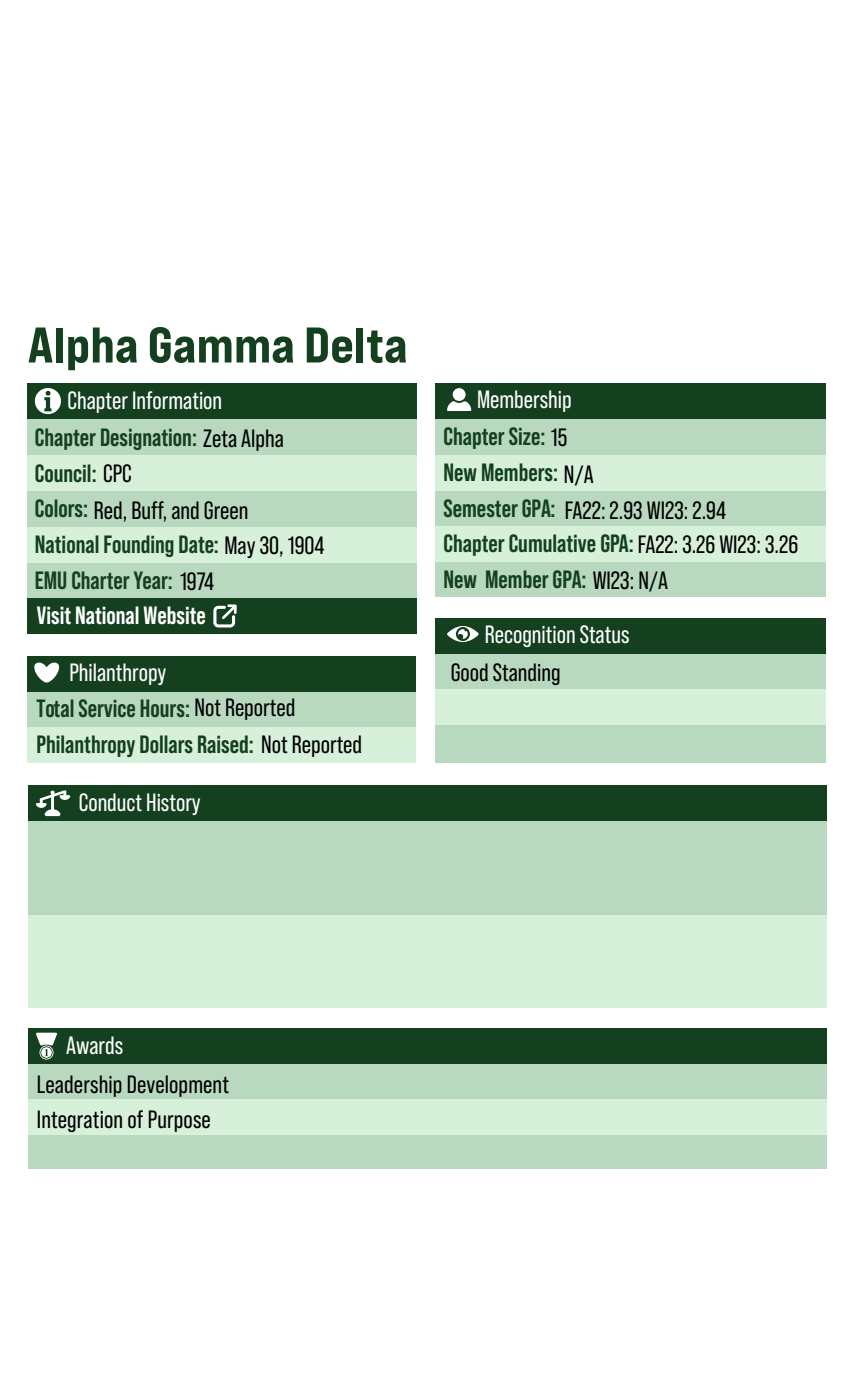
<style>
.page{position:relative;width:854px;height:1375px;background:#fff}
.page>*{position:absolute;margin:0;border:0;box-sizing:border-box;transform-origin:0 0}
.t1{font:50px "Bebas Neue Pro Exp Eb";color:#14401f}
.t2{font:700 25px/35.9px "Bebas Neue Pro";color:#14401f}
.t3{font:25px/36.2px "Bebas Neue Pro";color:#000}
.t4{font:25px "Bebas Neue Pro";color:#fff}
.t5{font:700 25px "Bebas Neue Pro";color:#fff}
.s1{font-weight:400;color:#000}
.s2{font-weight:400;color:#fff}
</style>
<div class="page">
<div style="left:27px;top:419px;width:389px;height:214px;background:#b8d9bf"></div>
<div style="left:27px;top:455px;width:389px;height:36px;background:#d6f0d9"></div>
<div style="left:27px;top:527px;width:389px;height:35px;background:#d6f0d9"></div>
<div style="left:27px;top:598px;width:389px;height:36px;background:#14401f"></div>
<div style="left:27px;top:384px;width:389px;height:35px;background:#14401f"></div>
<svg style="left:35px;top:388px;width:26px;height:26px"></svg>
<div style="left:27px;top:692px;width:388px;height:71px;background:#b8d9bf"></div>
<div style="left:27px;top:728px;width:388px;height:35px;background:#d6f0d9"></div>
<div style="left:27px;top:656px;width:388px;height:36px;background:#14401f"></div>
<svg style="left:34px;top:662px;width:26px;height:21px"></svg>
<div style="left:28px;top:1063px;width:798px;height:106px;background:#b8d9bf"></div>
<div style="left:28px;top:1100px;width:798px;height:35px;background:#d6f0d9"></div>
<div style="left:28px;top:1028px;width:798px;height:35px;background:#14401f"></div>
<svg style="left:36px;top:1033px;width:21px;height:27px"></svg>
<div style="left:28px;top:821px;width:798px;height:185px;background:#b8d9bf"></div>
<div style="left:28px;top:915px;width:798px;height:93px;background:#d6f0d9"></div>
<div style="left:28px;top:785px;width:798px;height:36px;background:#14401f"></div>
<svg style="left:36px;top:790px;width:34px;height:26px"></svg>
<div style="left:435px;top:419px;width:391px;height:178px;background:#b8d9bf"></div>
<div style="left:435px;top:455px;width:391px;height:35px;background:#d6f0d9"></div>
<div style="left:435px;top:384px;width:391px;height:35px;background:#14401f"></div>
<svg style="left:447px;top:401px;width:24px;height:10px"></svg>
<div style="left:453px;top:388px;width:12px;height:13px;background:#fff;border-radius:50%"></div>
<div style="left:436px;top:526px;width:390px;height:35px;background:#d6f0d9"></div>
<div style="left:435px;top:654px;width:391px;height:109px;background:#b8d9bf"></div>
<div style="left:435px;top:690px;width:391px;height:35px;background:#d6f0d9"></div>
<div style="left:435px;top:618px;width:391px;height:36px;background:#14401f"></div>
<svg style="left:447px;top:626px;width:32px;height:16px"></svg>
<svg style="left:213px;top:604px;width:24px;height:24px"></svg>
<h1 class="t1" style="left:28px;top:314px;width:382px">Alpha Gamma Delta</h1>
<p class="t4" style="left:68px;top:386px;width:156px">Chapter Information</p>
<p class="t2" style="left:35px;top:419px;width:186px;line-height:35.8px">Chapter Designation:<br>Council: <span class="s1">CPC<br></span>Colors:<br>National Founding Date:<br>EMU Charter Year:</p>
<p class="t3" style="left:203px;top:420px;width:82px">Zeta Alpha</p>
<p class="t3" style="left:94px;top:492px;width:156px">Red, Buff, and Green</p>
<p class="t3" style="left:224px;top:527px;width:102px">May 30, 1904</p>
<p class="t3" style="left:180px;top:563px;width:36px">1974</p>
<p class="t5" style="left:37px;top:601px;width:170px">Visit National Website</p>
<p class="t4" style="left:69px;top:658px;width:98px">Philanthropy</p>
<p class="t2" style="left:36px;top:690px;width:327px;line-height:36.2px">Total Service Hours:<br>Philanthropy Dollars Raised: <span class="s1">Not Reported</span></p>
<p class="t3" style="left:194px;top:689px;width:102px">Not Reported</p>
<p class="t4" style="left:79px;top:789px;width:123px">Conduct History</p>
<p class="t2" style="left:443px;top:381px;width:192px;text-indent:34px"><span class="s2">Membership<br></span>Chapter Size: <span class="s1">15<br></span>New Members:<br>Semester GPA:<br>Chapter Cumulative GPA:<br>New Member GPA:</p>
<p class="t4" style="left:485px;top:620px;width:146px">Recognition Status</p>
<p class="t3" style="left:564px;top:456px;width:31px">N/A</p>
<p class="t3" style="left:565px;top:492px;width:163px">FA22: 2.93 WI23: 2.94</p>
<p class="t3" style="left:592px;top:526px;width:207px;text-indent:45px">FA22: 3.26 WI23: 3.26<br>WI23: N/A</p>
<p class="t3" style="left:451px;top:654px;width:111px">Good Standing</p>
<p class="t4" style="left:66px;top:1031px;width:59px">Awards</p>
<p class="t3" style="left:37px;top:1066px;width:194px;line-height:35.8px">Leadership Development<br>Integration of Purpose</p>
</div>
